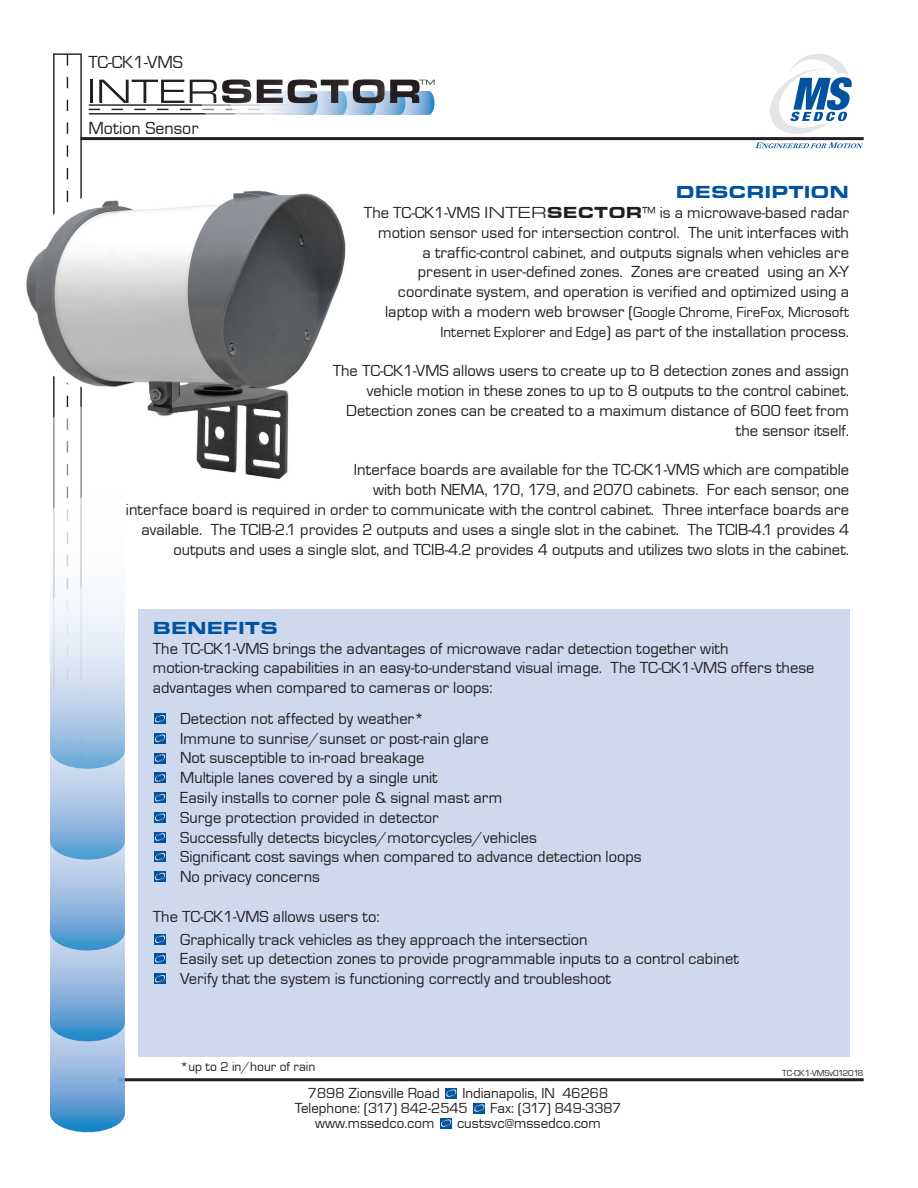
<style>
.page{position:relative;width:918px;height:1188px;background:#fff}
.page>*{position:absolute;margin:0;border:0;box-sizing:border-box;transform-origin:0 0}
.t1{font:18px "Eurostar";color:#231f20}
.t2{font:18px "Eurostar Black Extended";color:#0153a0}
.t3{font:16.5px/19.8px "Eurostar";color:#231f20}
.t4{font:15px/15px "Eurostar";color:#231f20}
.t5{font:13.5px "Eurostar";color:#231f20}
.t6{font:9px "Eurostar";letter-spacing:-.005em;color:#231f20}
.s1{font-family:"Eurostar Regular Extended"}
.s2{font-family:"Eurostar Black Extended"}
.s3{font-size:16.5px}
.s4{font-size:15px}
</style>
<div class="page">
<hr style="left:81px;top:137px;width:783px;height:3px;background:#231f20">
<hr style="left:119px;top:1078px;width:745px;height:3px;background:#231f20">
<div style="left:138px;top:609px;width:711px;height:448px;background:#ced9ee"></div>
<svg style="left:755px;top:54px;width:108px;height:94px"></svg>
<div style="left:474px;top:1103px;width:11px;height:10px;background:#0153a0"></div>
<svg style="left:474px;top:1104px;width:11px;height:8px"></svg>
<svg style="left:50px;top:54px;width:407px;height:1078px"></svg>
<img style="left:26px;top:184px;width:326px;height:304px">
<p class="t1" style="left:88px;top:51px;width:96px">TC-CK1-VMS</p>
<p class="t1" style="left:88px;top:117px;width:112px">Motion Sensor</p>
<p class="t2" style="left:676px;top:181px;width:175px">DESCRIPTION</p>
<p class="t3" style="left:364px;top:202px;width:487px;text-align:right">The TC-CK1-VMS <span class="s1">INTER</span><span class="s2">SECTOR</span>™ is a microwave-based radar motion sensor used for intersection control. The unit interfaces with<br>a traffic-control cabinet, and outputs signals when vehicles are<br>present in user-defined zones. Zones are created using an X-Y coordinate system, and operation is verified and optimized using a</p>
<p class="t4" style="left:385px;top:304px;width:465px"><span class="s3">laptop with a modern web browser (</span>Google Chrome, FireFox, Microsoft</p>
<p class="t3" style="left:441px;top:321px;width:410px"><span class="s4">Internet Explorer and Edge</span>) as part of the installation process.</p>
<p class="t3" style="left:333px;top:361px;width:518px;text-align:right">The TC-CK1-VMS allows users to create up to 8 detection zones and assign vehicle motion in these zones to up to 8 outputs to the control cabinet.<br>Detection zones can be created to a maximum distance of 600 feet from the sensor itself.</p>
<p class="t3" style="left:126px;top:460px;width:725px;text-align:right">Interface boards are available for the TC-CK1-VMS which are compatible<br>with both NEMA, 170, 179, and 2070 cabinets. For each sensor, one<br>interface board is required in order to communicate with the control cabinet. Three interface boards are available. The TCIB-2.1 provides 2 outputs and uses a single slot in the cabinet. The TCIB-4.1 provides 4 outputs and uses a single slot, and TCIB-4.2 provides 4 outputs and utilizes two slots in the cabinet.</p>
<p class="t2" style="left:153px;top:616px;width:127px">BENEFITS</p>
<p class="t3" style="left:153px;top:638px;width:663px">The TC-CK1-VMS brings the advantages of microwave radar detection together with motion-tracking capabilities in an easy-to-understand visual image. The TC-CK1-VMS offers these advantages when compared to cameras or loops:</p>
<p class="t3" style="left:180px;top:708px;width:463px">Detection not affected by weather*<br>Immune to sunrise/sunset or post-rain glare<br>Not susceptible to in-road breakage<br>Multiple lanes covered by a single unit<br>Easily installs to corner pole &amp; signal mast arm<br>Surge protection provided in detector<br>Successfully detects bicycles/motorcycles/vehicles<br>Significant cost savings when compared to advance detection loops No privacy concerns</p>
<p class="t3" style="left:180px;top:904px;width:409px;line-height:22.8px;text-indent:-27px">The TC-CK1-VMS allows users to:<br>Graphically track vehicles as they approach the intersection</p>
<p class="t3" style="left:180px;top:949px;width:560px">Easily set up detection zones to provide programmable inputs to a control cabinet<br>Verify that the system is functioning correctly and troubleshoot</p>
<p class="t5" style="left:180px;top:1058px;width:137px">*up to 2 in/hour of rain</p>
<p class="t4" style="left:295px;top:1085px;width:315px;text-indent:168px">Indianapolis, IN 46268<br>Telephone: (317) 842-2545</p>
<p class="t4" style="left:308px;top:1085px;width:134px">7898 Zionsville Road</p>
<p class="t4" style="left:490px;top:1100px;width:133px">Fax: (317) 849-3387</p>
<p class="t4" style="left:315px;top:1115px;width:121px">www.mssedco.com</p>
<p class="t4" style="left:457px;top:1115px;width:145px">custsvc@mssedco.com</p>
<p class="t6" style="left:782px;top:1068px;width:83px">TC-CK1-VMSv012018</p>
</div>
